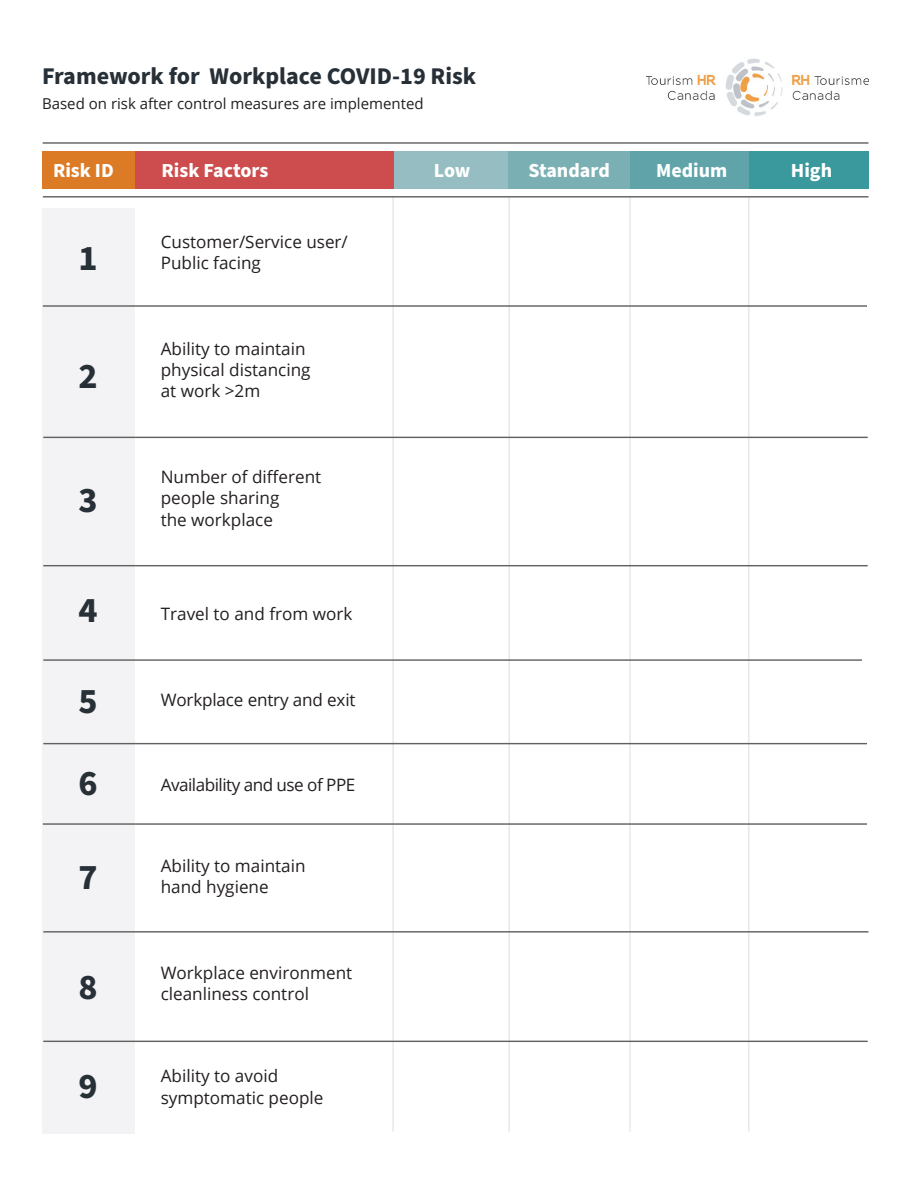
<style>
.page{position:relative;width:918px;height:1188px;background:#fff}
.page>*{position:absolute;margin:0;border:0;box-sizing:border-box;transform-origin:0 0}
.t1{font:700 36px "Source Sans Pro";color:#272f37}
.t2{font:700 24px "Source Sans Pro";color:#272f37}
.t3{font:700 19.95px "Source Sans Pro";color:#fff}
.t4{font:17.1px/21.5px "Open Sans";color:#231f20}
.t5{font:17.1px "Open Sans";letter-spacing:-.03em;color:#231f20}
.t6{font:15px "Open Sans";color:#231f20}
</style>
<div class="page">
<hr style="left:392px;top:196px;width:2px;height:936px;background:#e9e6e6">
<hr style="left:508px;top:196px;width:2px;height:936px;background:#e9e6e6">
<hr style="left:629px;top:196px;width:2px;height:936px;background:#e9e6e6">
<hr style="left:748px;top:196px;width:2px;height:936px;background:#e9e6e6">
<div style="left:43px;top:151px;width:92px;height:38px;background:#dc7b26"></div>
<div style="left:135px;top:151px;width:259px;height:38px;background:#cd4d4e"></div>
<div style="left:394px;top:151px;width:115px;height:38px;background:#96bec2"></div>
<div style="left:508px;top:151px;width:122px;height:38px;background:#7ab0b4"></div>
<div style="left:630px;top:151px;width:120px;height:38px;background:#60a4a9"></div>
<div style="left:749px;top:151px;width:119px;height:38px;background:#3a999d"></div>
<div style="left:43px;top:208px;width:92px;height:925px;background:#f3f2f4"></div>
<hr style="left:43px;top:305px;width:824px;height:2px;background:#616162">
<hr style="left:43px;top:196px;width:825px;height:2px;background:#616162">
<hr style="left:43px;top:142px;width:825px;height:2px;background:#616162">
<hr style="left:43px;top:437px;width:825px;height:1px;background:#616162">
<hr style="left:43px;top:565px;width:825px;height:1px;background:#616162">
<hr style="left:43px;top:659px;width:819px;height:2px;background:#616162">
<hr style="left:43px;top:743px;width:824px;height:1px;background:#616162">
<hr style="left:43px;top:931px;width:826px;height:2px;background:#616162">
<hr style="left:43px;top:823px;width:824px;height:2px;background:#616162">
<hr style="left:43px;top:1041px;width:825px;height:1px;background:#616162">
<img style="left:646px;top:58px;width:223px;height:59px">
<h2 class="t2" style="left:42px;top:60px;width:436px">Framework for Workplace COVID-19 Risk</h2>
<p class="t6" style="left:42px;top:93px;width:383px">Based on risk after control measures are implemented</p>
<p class="t3" style="left:53px;top:157px;width:62px">Risk ID</p>
<p class="t3" style="left:162px;top:157px;width:108px">Risk Factors</p>
<p class="t3" style="left:434px;top:157px;width:38px">Low</p>
<p class="t3" style="left:528px;top:157px;width:83px">Standard</p>
<p class="t3" style="left:656px;top:157px;width:73px">Medium</p>
<p class="t3" style="left:791px;top:157px;width:43px">High</p>
<h1 class="t1" style="left:79px;top:234px;width:21px">1</h1>
<h1 class="t1" style="left:79px;top:351px;width:21px">2</h1>
<h1 class="t1" style="left:79px;top:476px;width:21px">3</h1>
<h1 class="t1" style="left:79px;top:586px;width:21px">4</h1>
<h1 class="t1" style="left:79px;top:677px;width:21px">5</h1>
<h1 class="t1" style="left:79px;top:758px;width:21px">6</h1>
<h1 class="t1" style="left:79px;top:852px;width:21px">7</h1>
<h1 class="t1" style="left:79px;top:962px;width:21px">8</h1>
<h1 class="t1" style="left:79px;top:1061px;width:21px">9</h1>
<p class="t4" style="left:161px;top:230px;width:189px">Customer/Service user/<br>Public facing</p>
<p class="t4" style="left:161px;top:337px;width:151px">Ability to maintain physical distancing at work &gt;2m</p>
<p class="t4" style="left:161px;top:465px;width:162px">Number of different people sharing<br>the workplace</p>
<p class="t4" style="left:161px;top:603px;width:193px">Travel to and from work</p>
<p class="t4" style="left:161px;top:688px;width:196px">Workplace entry and exit</p>
<p class="t5" style="left:161px;top:773px;width:196px">Availability and use of PPE</p>
<p class="t4" style="left:161px;top:855px;width:146px">Ability to maintain hand hygiene</p>
<p class="t4" style="left:161px;top:961px;width:193px">Workplace environment cleanliness control</p>
<p class="t4" style="left:161px;top:1065px;width:164px">Ability to avoid symptomatic people</p>
</div>
